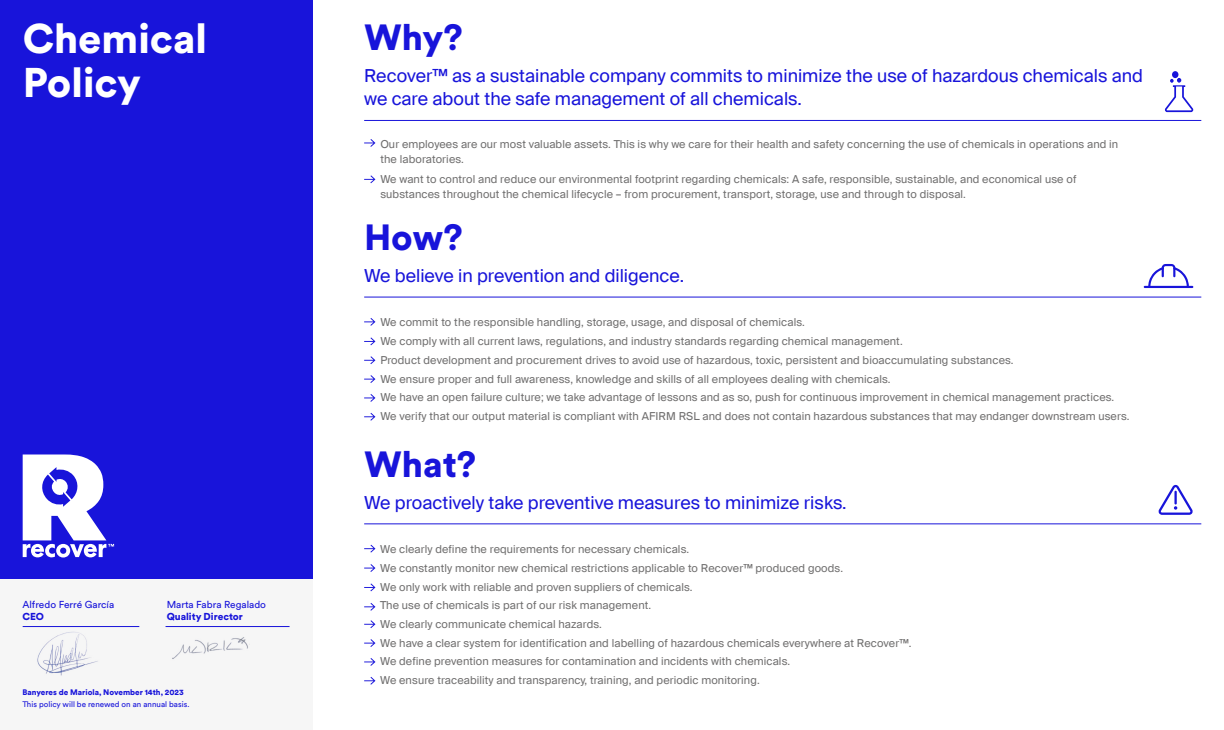
<style>
.page{position:relative;width:1224px;height:730px;background:#fff}
.page>*{position:absolute;margin:0;border:0;box-sizing:border-box;transform-origin:0 0}
.t1{font:900 41px/43px "Circular XX";color:#fff}
.t2{font:900 36px "Circular XX";letter-spacing:-.005em;color:#1814da}
.t3{font:18px/23px "Suisse Intl";color:#1814da}
.t4{font:11px/18.7px "Suisse Intl";letter-spacing:.01em;color:#706f6f}
.t5{font:10px "Circular XX";color:#1814da}
.t6{font:900 10px "Circular XX";color:#1814da}
.t7{font:8px "Circular XX";color:#1814da}
.t8{font:900 8px "Circular XX";color:#1814da}
</style>
<div class="page">
<hr style="left:364px;top:120px;width:837px;height:1px;background:#1814da">
<hr style="left:364px;top:296px;width:837px;height:1px;background:#1814da">
<hr style="left:364px;top:523px;width:837px;height:1px;background:#1814da">
<svg style="left:364px;top:139px;width:11px;height:8px"></svg>
<svg style="left:364px;top:175px;width:11px;height:8px"></svg>
<svg style="left:364px;top:318px;width:11px;height:7px"></svg>
<svg style="left:364px;top:337px;width:11px;height:8px"></svg>
<svg style="left:364px;top:356px;width:11px;height:8px"></svg>
<svg style="left:364px;top:375px;width:11px;height:8px"></svg>
<svg style="left:364px;top:394px;width:11px;height:7px"></svg>
<svg style="left:364px;top:413px;width:11px;height:7px"></svg>
<svg style="left:364px;top:544px;width:11px;height:8px"></svg>
<svg style="left:364px;top:564px;width:11px;height:7px"></svg>
<svg style="left:364px;top:583px;width:11px;height:8px"></svg>
<svg style="left:364px;top:603px;width:11px;height:7px"></svg>
<svg style="left:364px;top:620px;width:11px;height:7px"></svg>
<svg style="left:364px;top:639px;width:11px;height:7px"></svg>
<svg style="left:364px;top:658px;width:11px;height:7px"></svg>
<svg style="left:364px;top:677px;width:11px;height:7px"></svg>
<svg style="left:1144px;top:264px;width:49px;height:24px"></svg>
<svg style="left:1158px;top:484px;width:35px;height:30px"></svg>
<div style="left:0;top:578px;width:312px;height:151px;background:#f6f6f6"></div>
<hr style="left:23px;top:625px;width:116px;height:1px;background:#1814da">
<hr style="left:166px;top:625px;width:124px;height:1px;background:#1814da">
<img style="left:37px;top:632px;width:61px;height:43px">
<img style="left:172px;top:637px;width:78px;height:22px">
<div style="left:0;top:0;width:312px;height:578px;background:#1814da"></div>
<svg style="left:23px;top:454px;width:91px;height:103px"></svg>
<div style="left:1172px;top:71px;width:6px;height:7px;background:#1814da;border-radius:50%"></div>
<svg style="left:1165px;top:78px;width:28px;height:34px"></svg>
<h1 class="t1" style="left:23px;top:16px;width:186px">Chemical<br>Policy</h1>
<p class="t5" style="left:22px;top:597px;width:93px">Alfredo Ferré García</p>
<p class="t6" style="left:22px;top:609px;width:23px">CEO</p>
<p class="t5" style="left:167px;top:597px;width:101px">Marta Fabra Regalado</p>
<p class="t6" style="left:167px;top:609px;width:78px">Quality Director</p>
<p class="t8" style="left:22px;top:686px;width:163px">Banyeres de Mariola, November 14th, 2023</p>
<p class="t7" style="left:22px;top:698px;width:169px">This policy will be renewed on an annual basis.</p>
<h2 class="t2" style="left:364px;top:12px;width:100px">Why?</h2>
<h3 class="t3" style="left:364px;top:64px;width:780px">Recover™ as a sustainable company commits to minimize the use of hazardous chemicals and we care about the safe management of all chemicals.</h3>
<p class="t4" style="left:380px;top:136px;width:739px;line-height:15px">Our employees are our most valuable assets. This is why we care for their health and safety concerning the use of chemicals in operations and in the laboratories.</p>
<p class="t4" style="left:380px;top:172px;width:698px;line-height:15px">We want to control and reduce our environmental footprint regarding chemicals: A safe, responsible, sustainable, and economical use of substances throughout the chemical lifecycle – from procurement, transport, storage, use and through to disposal.</p>
<h2 class="t2" style="left:364px;top:212px;width:100px">How?</h2>
<h3 class="t3" style="left:364px;top:264px;width:321px">We believe in prevention and diligence.</h3>
<p class="t4" style="left:380px;top:313px;width:751px">We commit to the responsible handling, storage, usage, and disposal of chemicals.<br>We comply with all current laws, regulations, and industry standards regarding chemical management.<br>Product development and procurement drives to avoid use of hazardous, toxic, persistent and bioaccumulating substances.<br>We ensure proper and full awareness, knowledge and skills of all employees dealing with chemicals.<br>We have an open failure culture; we take advantage of lessons and as so, push for continuous improvement in chemical management practices.<br>We verify that our output material is compliant with AFIRM RSL and does not contain hazardous substances that may endanger downstream users.</p>
<h2 class="t2" style="left:364px;top:438px;width:113px">What?</h2>
<h3 class="t3" style="left:364px;top:490px;width:484px">We proactively take preventive measures to minimize risks.</h3>
<p class="t4" style="left:380px;top:539px;width:533px">We clearly define the requirements for necessary chemicals.<br>We constantly monitor new chemical restrictions applicable to Recover™ produced goods.<br>We only work with reliable and proven suppliers of chemicals.<br>The use of chemicals is part of our risk management.<br>We clearly communicate chemical hazards.<br>We have a clear system for identification and labelling of hazardous chemicals everywhere at Recover™.<br>We define prevention measures for contamination and incidents with chemicals.<br>We ensure traceability and transparency, training, and periodic monitoring.</p>
</div>
